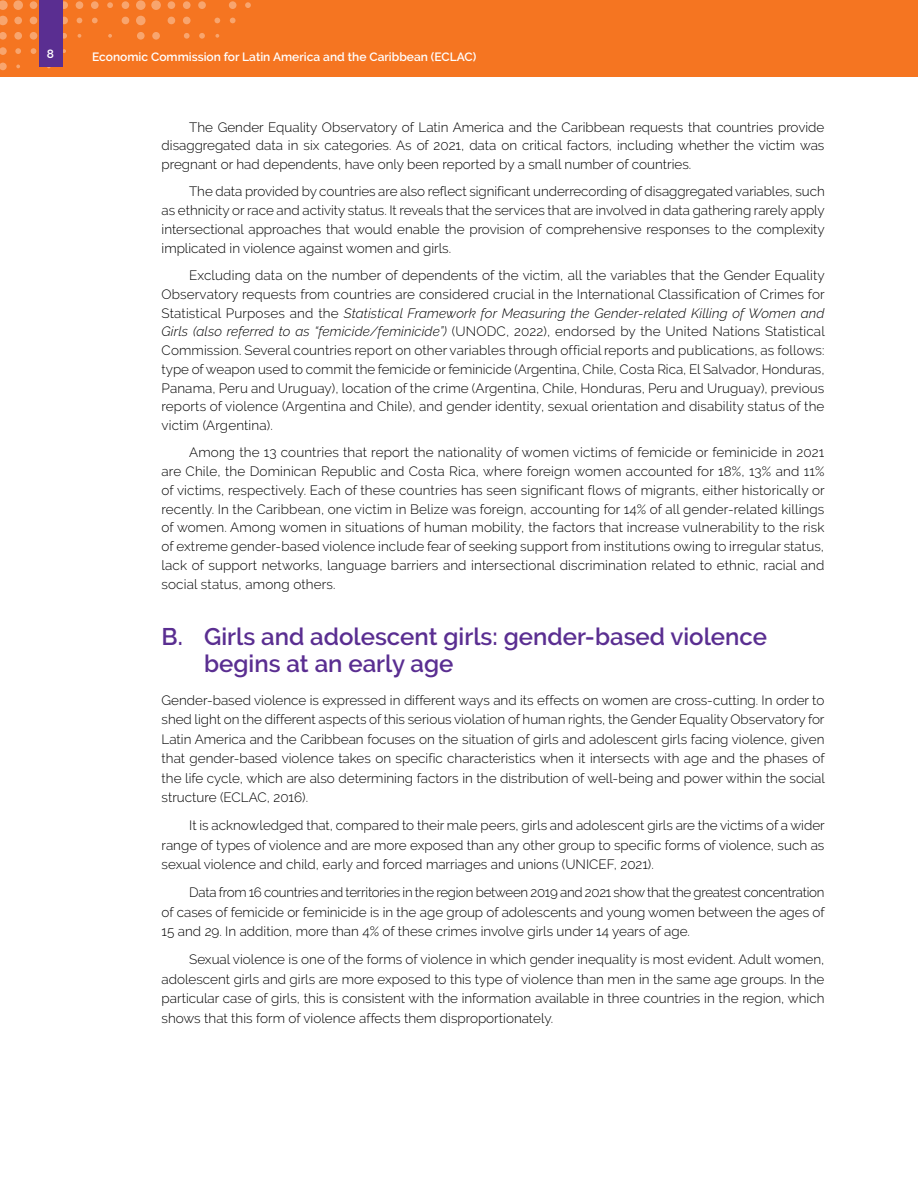
<style>
.page{position:relative;width:918px;height:1188px;background:#fff}
.page>*{position:absolute;margin:0;border:0;box-sizing:border-box;transform-origin:0 0}
.t1{font:600 24px/27px "Raleway";color:#5a2e91}
.t2{font:300 13.5px/18.8px "Raleway";color:#000;text-align:justify}
.t3{font:600 12px "Raleway";color:#fff}
.s1{font-style:italic}
</style>
<div class="page">
<div style="left:0;top:0;width:918px;height:77px;background:#f57521"></div>
<svg style="left:108px;top:34px;width:4px;height:4px"></svg>
<svg style="left:107px;top:2px;width:6px;height:6px"></svg>
<svg style="left:92px;top:18px;width:6px;height:5px"></svg>
<svg style="left:91px;top:1px;width:8px;height:8px"></svg>
<svg style="left:78px;top:34px;width:3px;height:4px"></svg>
<svg style="left:77px;top:18px;width:5px;height:5px"></svg>
<div style="left:76px;top:1px;width:7px;height:8px;background:#f8a56e;border-radius:50%"></div>
<svg style="left:63px;top:49px;width:3px;height:4px"></svg>
<svg style="left:63px;top:33px;width:4px;height:6px"></svg>
<div style="left:60px;top:17px;width:8px;height:7px;background:#f8a56e;border-radius:50%"></div>
<div style="left:60px;top:1px;width:8px;height:8px;background:#f8a56e;border-radius:50%"></div>
<svg style="left:31px;top:48px;width:5px;height:6px"></svg>
<div style="left:30px;top:32px;width:7px;height:8px;background:#f8a56e;border-radius:50%"></div>
<div style="left:30px;top:17px;width:7px;height:7px;background:#f8a56e;border-radius:50%"></div>
<div style="left:30px;top:1px;width:7px;height:8px;background:#f8a56e;border-radius:50%"></div>
<svg style="left:16px;top:65px;width:4px;height:3px"></svg>
<svg style="left:15px;top:48px;width:6px;height:6px"></svg>
<svg style="left:14px;top:32px;width:8px;height:8px"></svg>
<div style="left:14px;top:17px;width:8px;height:7px;background:#f8a56e;border-radius:50%"></div>
<svg style="left:13px;top:0;width:10px;height:10px"></svg>
<svg style="left:0;top:63px;width:7px;height:7px"></svg>
<svg style="left:0;top:47px;width:7px;height:8px"></svg>
<svg style="left:0;top:32px;width:7px;height:8px"></svg>
<svg style="left:0;top:16px;width:8px;height:9px"></svg>
<svg style="left:0;top:0;width:8px;height:10px"></svg>
<svg style="left:245px;top:2px;width:6px;height:6px"></svg>
<svg style="left:230px;top:18px;width:6px;height:5px"></svg>
<div style="left:229px;top:1px;width:8px;height:8px;background:#f8a56e;border-radius:50%"></div>
<svg style="left:215px;top:34px;width:4px;height:4px"></svg>
<svg style="left:214px;top:18px;width:6px;height:5px"></svg>
<svg style="left:199px;top:33px;width:6px;height:6px"></svg>
<div style="left:198px;top:1px;width:8px;height:8px;background:#f8a56e;border-radius:50%"></div>
<svg style="left:184px;top:33px;width:6px;height:6px"></svg>
<div style="left:183px;top:17px;width:8px;height:7px;background:#f8a56e;border-radius:50%"></div>
<div style="left:183px;top:1px;width:8px;height:8px;background:#f8a56e;border-radius:50%"></div>
<div style="left:168px;top:17px;width:7px;height:7px;background:#f8a56e;border-radius:50%"></div>
<div style="left:168px;top:1px;width:7px;height:8px;background:#f8a56e;border-radius:50%"></div>
<div style="left:152px;top:32px;width:8px;height:8px;background:#f8a56e;border-radius:50%"></div>
<svg style="left:151px;top:0;width:10px;height:10px"></svg>
<svg style="left:137px;top:32px;width:8px;height:8px"></svg>
<svg style="left:136px;top:16px;width:10px;height:9px"></svg>
<svg style="left:136px;top:0;width:10px;height:10px"></svg>
<div style="left:122px;top:17px;width:7px;height:7px;background:#f8a56e;border-radius:50%"></div>
<div style="left:122px;top:1px;width:7px;height:8px;background:#f8a56e;border-radius:50%"></div>
<div style="left:39px;top:0;width:24px;height:67px;background:#5a2e91"></div>
<p class="t3" style="left:47px;top:47px;width:9px">8</p>
<p class="t3" style="left:92px;top:50px;width:386px">Economic Commission for Latin America and the Caribbean (ECLAC)</p>
<p class="t2" style="left:162px;top:118px;width:664px;text-indent:28px">The Gender Equality Observatory of Latin America and the Caribbean requests that countries provide disaggregated data in six categories. As of 2021, data on critical factors, including whether the victim was pregnant or had dependents, have only been reported by a small number of countries.</p>
<p class="t2" style="left:162px;top:182px;width:665px;text-indent:28px">The data provided by countries are also reflect significant underrecording of disaggregated variables, such as ethnicity or race and activity status. It reveals that the services that are involved in data gathering rarely apply intersectional approaches that would enable the provision of comprehensive responses to the complexity implicated in violence against women and girls.</p>
<p class="t2" style="left:162px;top:266px;width:665px;text-indent:28px">Excluding data on the number of dependents of the victim, all the variables that the Gender Equality Observatory requests from countries are considered crucial in the International Classification of Crimes for Statistical Purposes and the <span class="s1">Statistical Framework for Measuring the Gender-related Killing of Women and Girls (also referred to as “femicide/feminicide”)</span> (UNODC, 2022), endorsed by the United Nations Statistical Commission. Several countries report on other variables through official reports and publications, as follows: type of weapon used to commit the femicide or feminicide (Argentina, Chile, Costa Rica, El Salvador, Honduras, Panama, Peru and Uruguay), location of the crime (Argentina, Chile, Honduras, Peru and Uruguay), previous reports of violence (Argentina and Chile), and gender identity, sexual orientation and disability status of the victim (Argentina).</p>
<p class="t2" style="left:162px;top:443px;width:665px;text-indent:28px">Among the 13 countries that report the nationality of women victims of femicide or feminicide in 2021 are Chile, the Dominican Republic and Costa Rica, where foreign women accounted for 18%, 13% and 11% of victims, respectively. Each of these countries has seen significant flows of migrants, either historically or recently. In the Caribbean, one victim in Belize was foreign, accounting for 14% of all gender-related killings of women. Among women in situations of human mobility, the factors that increase vulnerability to the risk of extreme gender-based violence include fear of seeking support from institutions owing to irregular status, lack of support networks, language barriers and intersectional discrimination related to ethnic, racial and social status, among others.</p>
<h1 class="t1" style="left:204px;top:623px;width:565px;text-indent:-43px">B. Girls and adolescent girls: gender-based violence begins at an early age</h1>
<p class="t2" style="left:162px;top:690px;width:665px;line-height:19.5px">Gender-based violence is expressed in different ways and its effects on women are cross-cutting. In order to shed light on the different aspects of this serious violation of human rights, the Gender Equality Observatory for Latin America and the Caribbean focuses on the situation of girls and adolescent girls facing violence, given that gender-based violence takes on specific characteristics when it intersects with age and the phases of the life cycle, which are also determining factors in the distribution of well-being and power within the social structure (ECLAC, 2016).</p>
<p class="t2" style="left:162px;top:815px;width:665px;line-height:19.5px;text-indent:28px">It is acknowledged that, compared to their male peers, girls and adolescent girls are the victims of a wider range of types of violence and are more exposed than any other group to specific forms of violence, such as sexual violence and child, early and forced marriages and unions (UNICEF, 2021).</p>
<p class="t2" style="left:162px;top:882px;width:665px;line-height:19.5px;text-indent:28px">Data from 16 countries and territories in the region between 2019 and 2021 show that the greatest concentration of cases of femicide or feminicide is in the age group of adolescents and young women between the ages of 15 and 29. In addition, more than 4% of these crimes involve girls under 14 years of age.</p>
<p class="t2" style="left:162px;top:949px;width:664px;line-height:19.5px;text-indent:28px">Sexual violence is one of the forms of violence in which gender inequality is most evident. Adult women, adolescent girls and girls are more exposed to this type of violence than men in the same age groups. In the particular case of girls, this is consistent with the information available in three countries in the region, which shows that this form of violence affects them disproportionately.</p>
</div>
